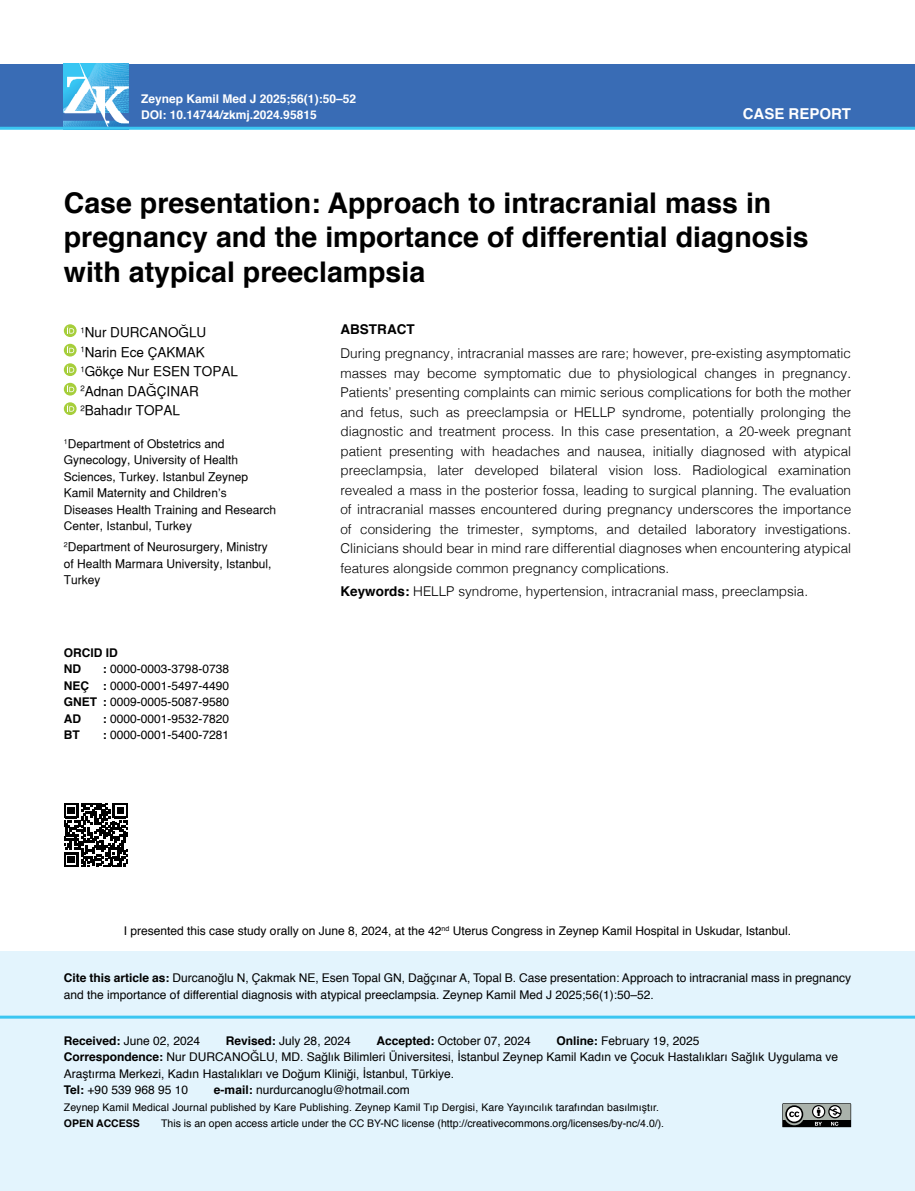
<style>
.page{position:relative;width:915px;height:1191px;background:#fff}
.page>*{position:absolute;margin:0;border:0;box-sizing:border-box;transform-origin:0 0}
.t1{font:700 28.5px/34.2px "Helvetica";color:#000}
.t2{font:700 15px "Helvetica";color:#fff}
.t3{font:300 13.5px/19.5px "Helvetica";color:#000;text-align:justify}
.t4{font:500 13.5px/19.5px "Helvetica";color:#000}
.t5{font:700 13.5px "Helvetica";color:#000}
.t6{font:12px/16.5px "Helvetica";color:#000}
.t7{font:500 12px/16.5px "Helvetica";color:#000}
.t8{font:700 12px/16.4px "Helvetica";color:#fff}
.t9{font:700 12px/16.5px "Helvetica";color:#000}
.t10{font:10.5px "Helvetica";letter-spacing:.01em;color:#000}
.t11{font:700 10.5px "Helvetica";color:#000}
.s1{font-weight:700}
</style>
<div class="page">
<div style="left:0;top:64px;width:914px;height:64px;background:#396cb5"></div>
<img style="left:64px;top:64px;width:64px;height:63px">
<hr style="left:0;top:127px;width:914px;height:3px;background:#3bc6f1">
<svg style="left:64px;top:324px;width:13px;height:13px"></svg>
<svg style="left:67px;top:326px;width:7px;height:8px"></svg>
<svg style="left:64px;top:344px;width:13px;height:12px"></svg>
<svg style="left:67px;top:346px;width:7px;height:7px"></svg>
<svg style="left:64px;top:363px;width:13px;height:13px"></svg>
<svg style="left:67px;top:365px;width:7px;height:8px"></svg>
<svg style="left:64px;top:383px;width:13px;height:12px"></svg>
<svg style="left:67px;top:385px;width:7px;height:7px"></svg>
<svg style="left:64px;top:402px;width:13px;height:13px"></svg>
<svg style="left:67px;top:404px;width:7px;height:8px"></svg>
<svg style="left:64px;top:803px;width:64px;height:64px"></svg>
<div style="left:0;top:951px;width:914px;height:240px;background:#e3f4fd"></div>
<hr style="left:0;top:1015px;width:914px;height:3px;background:#3bc6f1">
<svg style="left:782px;top:1103px;width:70px;height:25px;background:#767a78"></svg>
<p class="t8" style="left:141px;top:91px;width:216px">Zeynep Kamil Med J 2025;56(1):50–52<br>DOI: 10.14744/zkmj.2024.95815</p>
<p class="t2" style="left:742px;top:102px;width:110px">CASE REPORT</p>
<h1 class="t1" style="left:64px;top:186px;width:746px">Case presentation: Approach to intracranial mass in pregnancy and the importance of differential diagnosis with atypical preeclampsia</h1>
<p class="t4" style="left:80px;top:322px;width:159px"><sup>1</sup>Nur DURCANOĞLU<br><sup>1</sup>Narin Ece ÇAKMAK<br><sup>1</sup>Gökçe Nur ESEN TOPAL<br><sup>2</sup>Adnan DAĞÇINAR<br><sup>2</sup>Bahadır TOPAL</p>
<p class="t5" style="left:340px;top:319px;width:76px">ABSTRACT</p>
<p class="t3" style="left:340px;top:342px;width:512px">During pregnancy, intracranial masses are rare; however, pre-existing asymptomatic masses may become symptomatic due to physiological changes in pregnancy.<br>Patients’ presenting complaints can mimic serious complications for both the mother and fetus, such as preeclampsia or HELLP syndrome, potentially prolonging the diagnostic and treatment process. In this case presentation, a 20-week pregnant patient presenting with headaches and nausea, initially diagnosed with atypical preeclampsia, later developed bilateral vision loss. Radiological examination revealed a mass in the posterior fossa, leading to surgical planning. The evaluation of intracranial masses encountered during pregnancy underscores the importance of considering the trimester, symptoms, and detailed laboratory investigations.<br>Clinicians should bear in mind rare differential diagnoses when encountering atypical features alongside common pregnancy complications.</p>
<p class="t3" style="left:340px;top:581px;width:469px"><span class="s1">Keywords:</span> HELLP syndrome, hypertension, intracranial mass, preeclampsia.</p>
<p class="t7" style="left:64px;top:435px;width:214px"><sup>1</sup>Department of Obstetrics and<br>Gynecology, University of Health<br>Sciences, Turkey. Istanbul Zeynep<br>Kamil Maternity and Children’s<br>Diseases Health Training and Research<br>Center, Istanbul, Turkey</p>
<p class="t7" style="left:64px;top:538px;width:209px"><sup>2</sup>Department of Neurosurgery, Ministry of Health Marmara University, Istanbul,<br>Turkey</p>
<p class="t9" style="left:64px;top:644px;width:55px">ORCID ID<br>ND</p>
<p class="t6" style="left:64px;top:661px;width:167px;text-align:justify;text-indent:39px"><span class="s1">:</span> 0000-0003-3798-0738<br><span class="s1">NEÇ :</span> 0000-0001-5497-4490<br><span class="s1">GNET :</span> 0009-0005-5087-9580<br><span class="s1">AD</span></p>
<p class="t6" style="left:103px;top:711px;width:128px"><span class="s1">:</span> 0000-0001-9532-7820</p>
<p class="t9" style="left:64px;top:727px;width:17px">BT</p>
<p class="t6" style="left:103px;top:727px;width:128px"><span class="s1">:</span> 0000-0001-5400-7281</p>
<p class="t6" style="left:124px;top:923px;width:668px">I presented this case study orally on June 8, 2024, at the 42<sup>nd</sup> Uterus Congress in Zeynep Kamil Hospital in Uskudar, Istanbul.</p>
<p class="t6" style="left:64px;top:970px;width:788px"><span class="s1">Cite this article as:</span> Durcanoğlu N, Çakmak NE, Esen Topal GN, Dağçınar A, Topal B. Case presentation: Approach to intracranial mass in pregnancy and the importance of differential diagnosis with atypical preeclampsia. Zeynep Kamil Med J 2025;56(1):50–52.</p>
<p class="t6" style="left:64px;top:1032px;width:775px;text-indent:492px"><span class="s1">Online:</span> February 19, 2025<br><span class="s1">Correspondence:</span> Nur DURCANOĞLU, MD. Sağlık Bilimleri Üniversitesi, İstanbul Zeynep Kamil Kadın ve Çocuk Hastalıkları Sağlık Uygulama ve Araştırma Merkezi, Kadın Hastalıkları ve Doğum Kliniği, İstanbul, Türkiye.<br><span class="s1">Tel:</span> +90 539 968 95 10</p>
<p class="t6" style="left:64px;top:1032px;width:138px"><span class="s1">Received:</span> June 02, 2024</p>
<p class="t6" style="left:226px;top:1032px;width:126px"><span class="s1">Revised:</span> July 28, 2024</p>
<p class="t6" style="left:376px;top:1032px;width:156px"><span class="s1">Accepted:</span> October 07, 2024</p>
<p class="t6" style="left:214px;top:1082px;width:197px"><span class="s1">e-mail:</span> nurdurcanoglu@hotmail.com</p>
<p class="t10" style="left:64px;top:1098px;width:596px">Zeynep Kamil Medical Journal published by Kare Publishing. Zeynep Kamil Tıp Dergisi, Kare Yayıncılık tarafından basılmıştır.</p>
<p class="t11" style="left:64px;top:1115px;width:78px">OPEN ACCESS</p>
<p class="t10" style="left:161px;top:1115px;width:504px">This is an open access article under the CC BY-NC license (http://creativecommons.org/licenses/by-nc/4.0/).</p>
</div>
